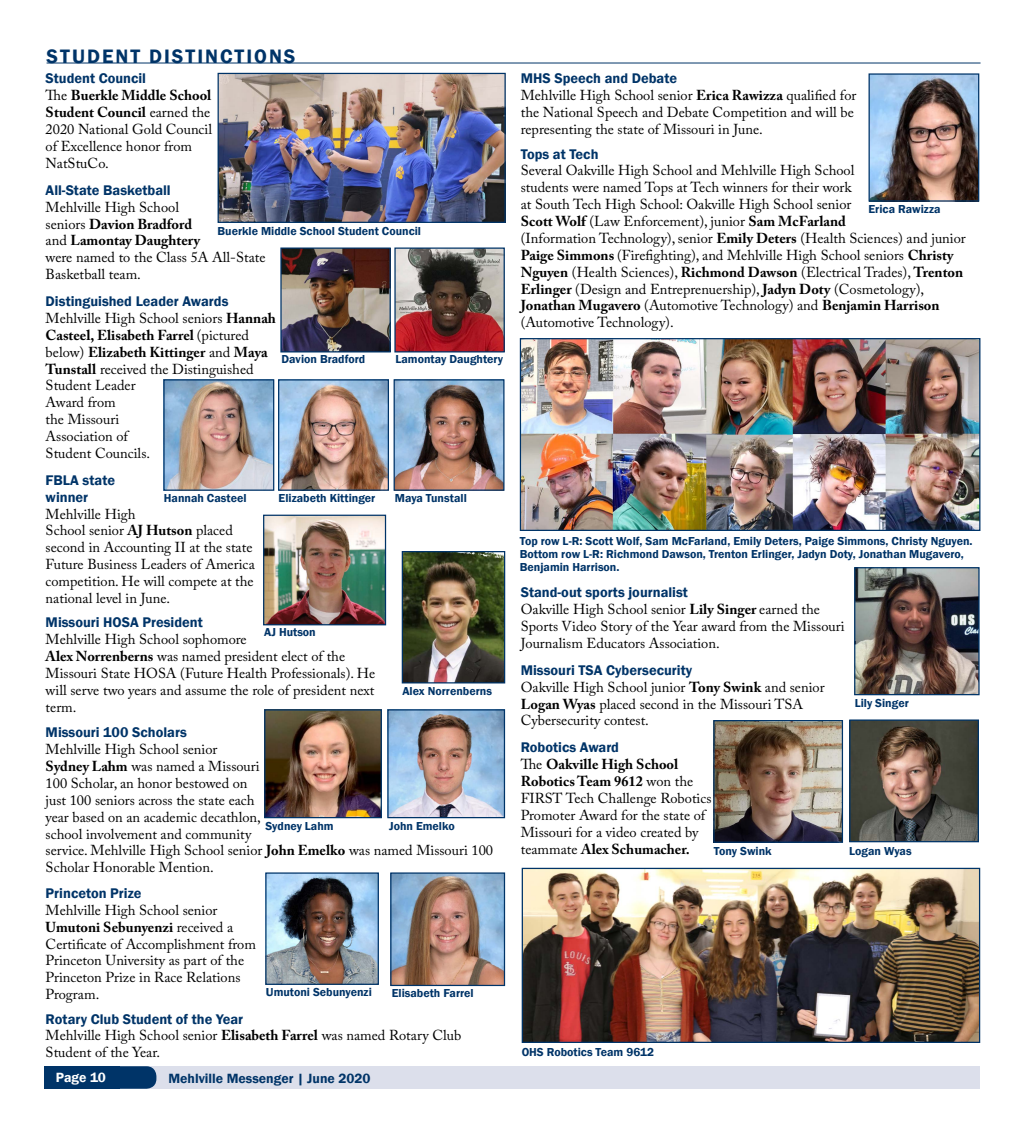
<style>
.page{position:relative;width:1024px;height:1125px;background:#fff}
.page>*{position:absolute;margin:0;border:0;box-sizing:border-box;transform-origin:0 0}
.t1{font:600 20px "Franklin Gothic";letter-spacing:.1em;color:#003468}
.t2{font:14.38px/16.9px "Adobe Caslon Pro";color:#000}
.t3{font:600 14.38px/16.9px "Franklin Gothic";color:#003468}
.t4{font:600 13.75px "Franklin Gothic";color:#003468}
.t5{font:600 13.75px "Franklin Gothic";letter-spacing:-.005em;color:#fff}
.t6{font:600 11.88px/13.1px "Franklin Gothic";color:#003468}
.s1{font-weight:700}
</style>
<div class="page">
<div style="left:45px;top:1066px;width:934px;height:23px;background:#dcdfeb"></div>
<div style="left:49px;top:1066px;width:107px;height:23px;background:#003468;border-radius:10px"></div>
<div style="left:45px;top:1066px;width:75px;height:23px;background:#003468"></div>
<hr style="left:47px;top:63px;width:933px;height:1px;background:#003468">
<img style="left:282px;top:250px;width:107px;height:100px">
<div style="left:280px;top:248px;width:111px;height:104px;border:1px solid #003468"></div>
<img style="left:396px;top:250px;width:107px;height:100px">
<div style="left:394px;top:248px;width:111px;height:104px;border:1px solid #003468"></div>
<img style="left:165px;top:381px;width:107px;height:108px">
<div style="left:163px;top:379px;width:111px;height:112px;border:1px solid #003468"></div>
<img style="left:280px;top:381px;width:107px;height:108px">
<div style="left:278px;top:379px;width:111px;height:112px;border:1px solid #003468"></div>
<img style="left:395px;top:381px;width:107px;height:108px">
<div style="left:393px;top:379px;width:111px;height:112px;border:1px solid #003468"></div>
<img style="left:265px;top:517px;width:119px;height:106px">
<div style="left:263px;top:515px;width:123px;height:110px;border:1px solid #003468"></div>
<img style="left:404px;top:553px;width:99px;height:128px">
<div style="left:402px;top:551px;width:103px;height:132px;border:1px solid #003468"></div>
<img style="left:266px;top:711px;width:114px;height:105px">
<div style="left:264px;top:709px;width:118px;height:109px;border:1px solid #003468"></div>
<img style="left:389px;top:711px;width:114px;height:105px">
<div style="left:387px;top:709px;width:118px;height:109px;border:1px solid #003468"></div>
<img style="left:267px;top:874px;width:110px;height:109px">
<div style="left:265px;top:872px;width:114px;height:113px;border:1px solid #003468"></div>
<img style="left:392px;top:874px;width:111px;height:110px">
<div style="left:390px;top:872px;width:115px;height:114px;border:1px solid #003468"></div>
<img style="left:870px;top:75px;width:107px;height:125px">
<div style="left:868px;top:73px;width:111px;height:129px;border:1px solid #003468"></div>
<img style="left:524px;top:870px;width:454px;height:171px">
<div style="left:522px;top:868px;width:458px;height:175px;border:1px solid #003468"></div>
<img style="left:851px;top:721px;width:126px;height:119px">
<div style="left:849px;top:719px;width:130px;height:123px;border:1px solid #003468"></div>
<img style="left:715px;top:722px;width:126px;height:119px">
<div style="left:713px;top:720px;width:130px;height:123px;border:1px solid #003468"></div>
<img style="left:856px;top:569px;width:121px;height:124px">
<div style="left:854px;top:567px;width:125px;height:128px;border:1px solid #003468"></div>
<img style="left:522px;top:340px;width:456px;height:189px">
<div style="left:520px;top:338px;width:460px;height:193px;border:1px solid #003468"></div>
<img style="left:220px;top:75px;width:284px;height:146px">
<div style="left:218px;top:73px;width:288px;height:150px;border:1px solid #003468"></div>
<h1 class="t1" style="left:47px;top:44px;width:250px">STUDENT DISTINCTIONS</h1>
<p class="t3" style="left:46px;top:70px;width:102px">Student Council</p>
<p class="t2" style="left:46px;top:87px;width:168px">The <span class="s1">Buerkle Middle School<br>Student Council</span> earned the<br>2020 National Gold Council of Excellence honor from<br>NatStuCo.</p>
<p class="t3" style="left:46px;top:182px;width:127px">All-State Basketball</p>
<p class="t2" style="left:46px;top:198px;width:221px">Mehlville High School<br>seniors <span class="s1">Davion Bradford<br></span>and <span class="s1">Lamontay Daughtery<br></span>were named to the Class 5A All-State<br>Basketball team.</p>
<p class="t3" style="left:46px;top:293px;width:184px">Distinguished Leader Awards</p>
<p class="t2" style="left:46px;top:310px;width:232px">Mehlville High School seniors <span class="s1">Hannah<br>Casteel, Elisabeth Farrel</span> (pictured below) <span class="s1">Elizabeth Kittinger</span> and <span class="s1">Maya<br>Tunstall</span> received the Distinguished<br>Student Leader<br>Award from<br>the Missouri<br>Association of<br>Student Councils.</p>
<p class="t3" style="left:46px;top:472px;width:71px">FBLA state winner</p>
<p class="t2" style="left:46px;top:505px;width:211px">Mehlville High<br>School senior <span class="s1">AJ Hutson</span> placed second in Accounting II at the state<br>Future Business Leaders of America competition. He will compete at the national level in June.</p>
<p class="t3" style="left:46px;top:614px;width:159px">Missouri HOSA President</p>
<p class="t2" style="left:46px;top:631px;width:331px">Mehlville High School sophomore<br><span class="s1">Alex Norrenberns</span> was named president elect of the Missouri State HOSA (Future Health Professionals). He will serve two years and assume the role of president next term.</p>
<p class="t3" style="left:46px;top:724px;width:143px">Missouri 100 Scholars</p>
<p class="t2" style="left:46px;top:741px;width:449px">Mehlville High School senior<br><span class="s1">Sydney Lahm</span> was named a Missouri<br>100 Scholar, an honor bestowed on<br>just 100 seniors across the state each<br>year based on an academic decathlon,<br>school involvement and community<br>service. Mehlville High School senior <span class="s1">John Emelko</span> was named Missouri 100<br>Scholar Honorable Mention.</p>
<p class="t3" style="left:46px;top:885px;width:97px">Princeton Prize</p>
<p class="t2" style="left:46px;top:901px;width:212px">Mehlville High School senior<br><span class="s1">Umutoni Sebunyenzi</span> received a<br>Certificate of Accomplishment from<br>Princeton University as part of the<br>Princeton Prize in Race Relations<br>Program.</p>
<p class="t3" style="left:46px;top:1011px;width:199px">Rotary Club Student of the Year</p>
<p class="t2" style="left:46px;top:1027px;width:417px">Mehlville High School senior <span class="s1">Elisabeth Farrel</span> was named Rotary Club<br>Student of the Year.</p>
<p class="t6" style="left:218px;top:225px;width:205px">Buerkle Middle School Student Council</p>
<p class="t6" style="left:282px;top:353px;width:85px">Davion Bradford</p>
<p class="t6" style="left:395px;top:353px;width:109px">Lamontay Daughtery</p>
<p class="t6" style="left:164px;top:492px;width:84px">Hannah Casteel</p>
<p class="t6" style="left:279px;top:492px;width:98px">Elizabeth Kittinger</p>
<p class="t6" style="left:395px;top:492px;width:73px">Maya Tunstall</p>
<p class="t6" style="left:264px;top:626px;width:53px">AJ Hutson</p>
<p class="t6" style="left:402px;top:685px;width:91px">Alex Norrenberns</p>
<p class="t6" style="left:265px;top:820px;width:70px">Sydney Lahm</p>
<p class="t6" style="left:389px;top:820px;width:67px">John Emelko</p>
<p class="t6" style="left:266px;top:986px;width:107px">Umutoni Sebunyenzi</p>
<p class="t6" style="left:392px;top:986px;width:83px">Elisabeth Farrel</p>
<p class="t5" style="left:90px;top:1069px;width:18px">10</p>
<p class="t5" style="left:56px;top:1070px;width:44px">Page 2</p>
<p class="t4" style="left:168px;top:1070px;width:204px">Mehlville Messenger | June 2020</p>
<p class="t3" style="left:521px;top:70px;width:158px">MHS Speech and Debate</p>
<p class="t2" style="left:521px;top:87px;width:337px">Mehlville High School senior <span class="s1">Erica Rawizza</span> qualified for the National Speech and Debate Competition and will be representing the state of Missouri in June.</p>
<p class="t3" style="left:521px;top:145px;width:79px">Tops at Tech</p>
<p class="t2" style="left:521px;top:162px;width:447px">Several Oakville High School and Mehlville High School<br>students were named Tops at Tech winners for their work<br>at South Tech High School: Oakville High School senior<br><span class="s1">Scott Wolf</span> (Law Enforcement), junior <span class="s1">Sam McFarland<br></span>(Information Technology), senior <span class="s1">Emily Deters</span> (Health Sciences) and junior <span class="s1">Paige Simmons</span> (Firefighting), and Mehlville High School seniors <span class="s1">Christy Nguyen</span> (Health Sciences), <span class="s1">Richmond Dawson</span> (Electrical Trades), <span class="s1">Trenton Erlinger</span> (Design and Entreprenuership), <span class="s1">Jadyn Doty</span> (Cosmetology), <span class="s1">Jonathan Mugavero</span> (Automotive Technology) and <span class="s1">Benjamin Harrison </span>(Automotive Technology).</p>
<p class="t6" style="left:868px;top:202px;width:73px">Erica Rawizza</p>
<p class="t6" style="left:520px;top:534px;width:454px">Top row L-R: Scott Wolf, Sam McFarland, Emily Deters, Paige Simmons, Christy Nguyen.<br>Bottom row L-R: Richmond Dawson, Trenton Erlinger, Jadyn Doty, Jonathan Mugavero,<br>Benjamin Harrison.</p>
<p class="t3" style="left:521px;top:584px;width:169px">Stand-out sports journalist</p>
<p class="t2" style="left:521px;top:601px;width:325px">Oakville High School senior <span class="s1">Lily Singer</span> earned the<br>Sports Video Story of the Year award from the Missouri<br>Journalism Educators Association.</p>
<p class="t3" style="left:521px;top:662px;width:173px">Missouri TSA Cybersecurity</p>
<p class="t2" style="left:521px;top:678px;width:305px">Oakville High School junior <span class="s1">Tony Swink</span> and senior<br><span class="s1">Logan Wyas</span> placed second in the Missouri TSA<br>Cybersecurity contest.</p>
<p class="t3" style="left:521px;top:739px;width:100px">Robotics Award</p>
<p class="t2" style="left:521px;top:756px;width:192px">The <span class="s1">Oakville High School<br>Robotics Team 9612</span> won the<br>FIRST Tech Challenge Robotics<br>Promoter Award for the state of<br>Missouri for a video created by teammate <span class="s1">Alex Schumacher.</span></p>
<p class="t6" style="left:855px;top:696px;width:56px">Lily Singer</p>
<p class="t6" style="left:714px;top:845px;width:59px">Tony Swink</p>
<p class="t6" style="left:849px;top:845px;width:64px">Logan Wyas</p>
<p class="t6" style="left:522px;top:1046px;width:134px">OHS Robotics Team 9612</p>
</div>
